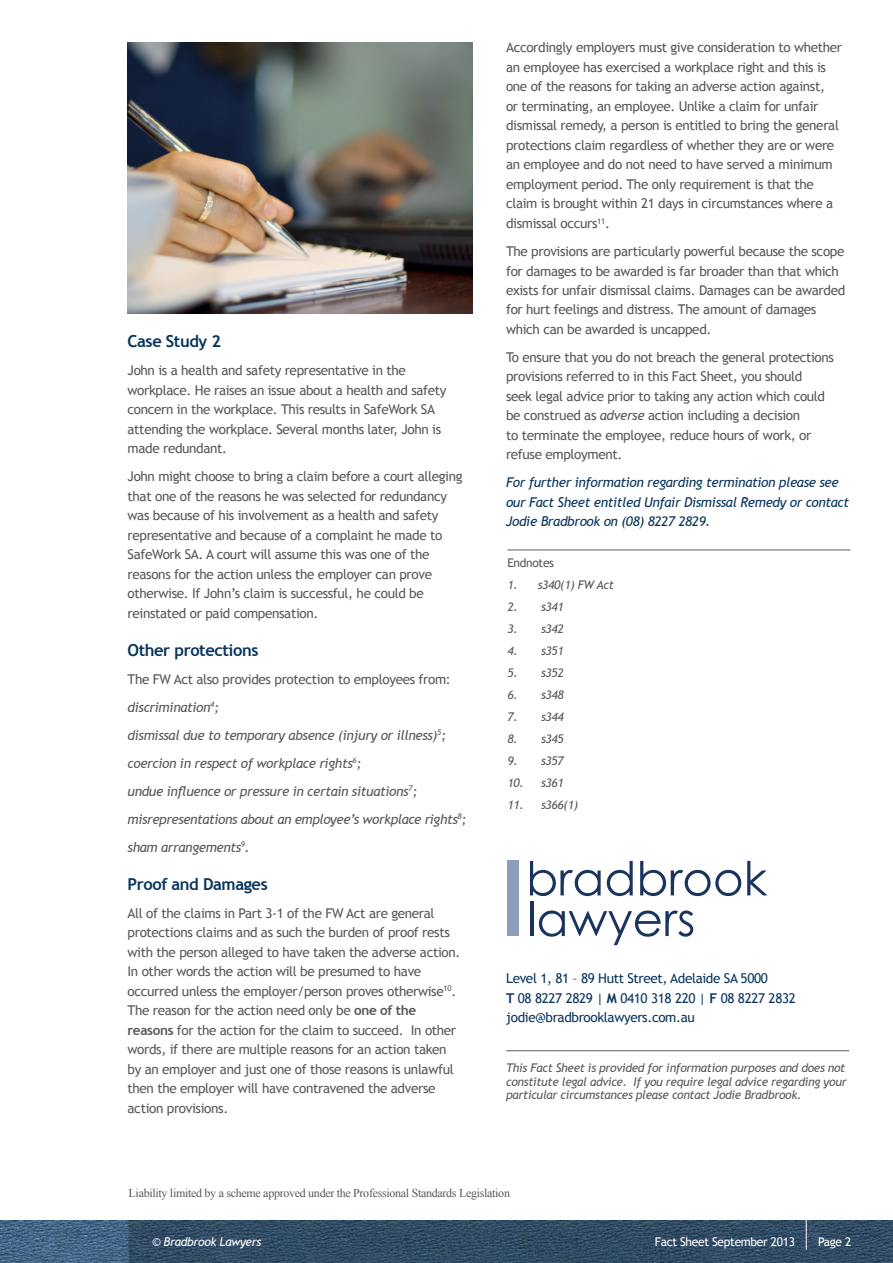
<style>
.page{position:relative;width:893px;height:1263px;background:#fff}
.page>*{position:absolute;margin:0;border:0;box-sizing:border-box;transform-origin:0 0}
.t1{font:700 16.5px "Trebuchet MS";letter-spacing:-.025em;color:#0a355e}
.t2{font:13.5px/19.5px "Trebuchet MS";letter-spacing:-.025em;color:#57585a}
.t3{font:italic 13.5px/28px "Trebuchet MS";letter-spacing:-.025em;color:#57585a}
.t4{font:italic 13.5px/19.5px "Trebuchet MS";letter-spacing:-.025em;color:#0a355e}
.t5{font:13.5px/19.5px "Trebuchet MS";letter-spacing:-.025em;color:#0a355e}
.t6{font:italic 12px/13.5px "Trebuchet MS";letter-spacing:-.025em;color:#57585a;text-align:justify}
.t7{font:12px "Times New Roman";letter-spacing:-.025em;color:#57585a}
.t8{font:12px "Trebuchet MS";letter-spacing:-.025em;color:#fff}
.t9{font:italic 12px "Trebuchet MS";letter-spacing:-.025em;color:#fff}
.t10{font:12px "Trebuchet MS";letter-spacing:-.025em;color:#57585a}
.s1{font-style:normal}
.s2{font-weight:700}
.s3{font-style:italic}
</style>
<div class="page">
<img style="left:0;top:1220px;width:893px;height:43px">
<hr style="left:806px;top:1203px;width:1px;height:46px;background:#fff">
<hr style="left:507px;top:550px;width:343px;height:1px;background:#57585a">
<div style="left:507px;top:861px;width:12px;height:75px;background:#8d9dbc"></div>
<svg style="left:530px;top:861px;width:71px;height:35px"></svg>
<svg style="left:607px;top:861px;width:26px;height:35px"></svg>
<svg style="left:640px;top:861px;width:101px;height:35px"></svg>
<svg style="left:747px;top:861px;width:20px;height:34px"></svg>
<hr style="left:530px;top:901px;width:3px;height:35px;background:#1a345d">
<svg style="left:539px;top:910px;width:154px;height:35px"></svg>
<hr style="left:506px;top:1050px;width:343px;height:1px;background:#57585a">
<img style="left:128px;top:43px;width:344px;height:270px">
<p class="t1" style="left:128px;top:331px;width:95px">Case Study 2</p>
<p class="t2" style="left:128px;top:361px;width:320px">John is a health and safety representative in the workplace. He raises an issue about a health and safety concern in the workplace. This results in SafeWork SA attending the workplace. Several months later, John is made redundant.</p>
<p class="t2" style="left:128px;top:467px;width:336px">John might choose to bring a claim before a court alleging that one of the reasons he was selected for redundancy was because of his involvement as a health and safety representative and because of a complaint he made to SafeWork SA. A court will assume this was one of the reasons for the action unless the employer can prove otherwise. If John’s claim is successful, he could be reinstated or paid compensation.</p>
<p class="t1" style="left:128px;top:640px;width:132px">Other protections</p>
<p class="t3" style="left:128px;top:665px;width:340px"><span class="s1">The FW Act also provides protection to employees from: </span>discrimination<sup>4</sup>;<br>dismissal due to temporary absence (injury or illness)<sup>5</sup>; coercion in respect of workplace rights<sup>6</sup>;<br>undue influence or pressure in certain situations<sup>7</sup>; misrepresentations about an employee’s workplace rights<sup>8</sup>; sham arrangements<sup>9</sup>.</p>
<p class="t1" style="left:128px;top:874px;width:142px">Proof and Damages</p>
<p class="t2" style="left:128px;top:903px;width:334px">All of the claims in Part 3-1 of the FW Act are general protections claims and as such the burden of proof rests with the person alleged to have taken the adverse action.<br>In other words the action will be presumed to have occurred unless the employer/person proves otherwise<sup>10</sup>.<br>The reason for the action need only be <span class="s2">one of the reasons</span> for the action for the claim to succeed. In other words, if there are multiple reasons for an action taken by an employer and just one of those reasons is unlawful then the employer will have contravened the adverse action provisions.</p>
<p class="t2" style="left:506px;top:38px;width:338px">Accordingly employers must give consideration to whether an employee has exercised a workplace right and this is one of the reasons for taking an adverse action against,<br>or terminating, an employee. Unlike a claim for unfair dismissal remedy, a person is entitled to bring the general protections claim regardless of whether they are or were an employee and do not need to have served a minimum employment period. The only requirement is that the claim is brought within 21 days in circumstances where a dismissal occurs<sup>11</sup>.</p>
<p class="t2" style="left:506px;top:242px;width:341px">The provisions are particularly powerful because the scope for damages to be awarded is far broader than that which exists for unfair dismissal claims. Damages can be awarded for hurt feelings and distress. The amount of damages which can be awarded is uncapped.</p>
<p class="t2" style="left:506px;top:348px;width:329px">To ensure that you do not breach the general protections provisions referred to in this Fact Sheet, you should<br>seek legal advice prior to taking any action which could be construed as <span class="s3">adverse</span> action including a decision<br>to terminate the employee, reduce hours of work, or refuse employment.</p>
<p class="t4" style="left:506px;top:473px;width:345px">For further information regarding termination please see our Fact Sheet entitled Unfair Dismissal Remedy or contact<br>Jodie Bradbrook on (08) 8227 2829.</p>
<p class="t10" style="left:507px;top:556px;width:48px">Endnotes</p>
<p class="t6" style="left:507px;top:578px;width:108px">1. s340(1) FW Act</p>
<p class="t6" style="left:507px;top:600px;width:58px">2. s341</p>
<p class="t6" style="left:507px;top:622px;width:58px">3. s342</p>
<p class="t6" style="left:507px;top:644px;width:58px">4. s351</p>
<p class="t6" style="left:507px;top:666px;width:58px">5. s352</p>
<p class="t6" style="left:507px;top:688px;width:58px">6. s348</p>
<p class="t6" style="left:507px;top:710px;width:58px">7. s344</p>
<p class="t6" style="left:507px;top:732px;width:58px">8. s345</p>
<p class="t6" style="left:507px;top:754px;width:58px">9. s357</p>
<p class="t6" style="left:507px;top:776px;width:58px">10. s361</p>
<p class="t6" style="left:507px;top:798px;width:72px">11. s366(1)</p>
<p class="t5" style="left:506px;top:969px;width:291px">Level 1, 81 – 89 Hutt Street, Adelaide SA 5000<br><span class="s2">T</span> 08 8227 2829 | <span class="s2">M</span> 0410 318 220 | <span class="s2">F</span> 08 8227 2832 jodie@bradbrooklawyers.com.au</p>
<p class="t6" style="left:506px;top:1061px;width:342px">This Fact Sheet is provided for information purposes and does not constitute legal advice. If you require legal advice regarding your particular circumstances please contact Jodie Bradbrook.</p>
<p class="t7" style="left:129px;top:1185px;width:383px">Liability limited by a scheme approved under the Professional Standards Legislation</p>
<p class="t9" style="left:152px;top:1235px;width:111px">© Bradbrook Lawyers</p>
<p class="t8" style="left:655px;top:1235px;width:142px">Fact Sheet September 2013</p>
<p class="t8" style="left:818px;top:1235px;width:35px">Page 2</p>
</div>
